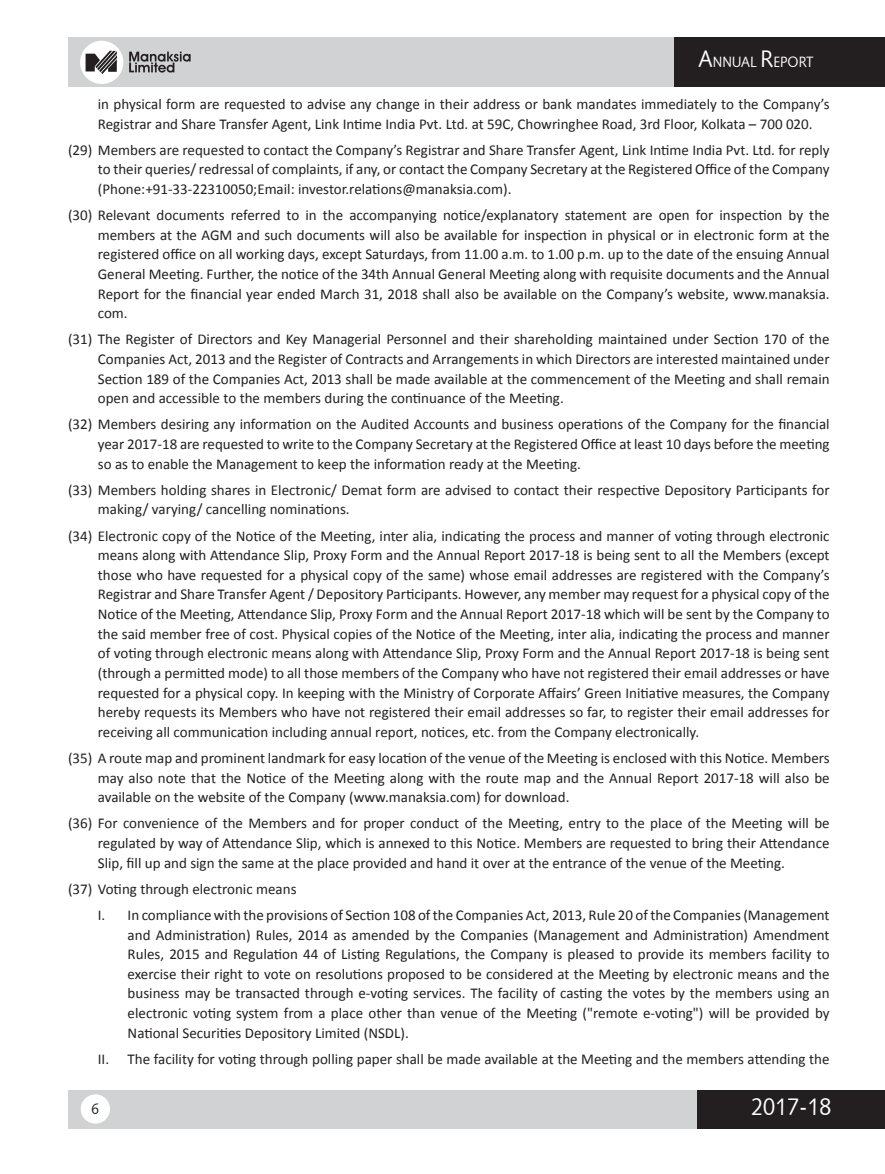
<style>
.page{position:relative;width:885px;height:1174px;background:#fff}
.page>*{position:absolute;margin:0;border:0;box-sizing:border-box;transform-origin:0 0}
.t1{font:24px "Humanist 531 BT Roman A";color:#fff;scale:.9 1}
.t2{font:15px/19.6px "Calibri";color:#231f20;text-align:justify}
.t3{font:15px "Humanist 531 BT Roman A";color:#fff;scale:.9 1}
.t4{font:15px "Humanist 531 BT Roman A";color:#231f20;scale:.9 1}
.s1{font-size:24px}
</style>
<div class="page">
<div style="left:68px;top:38px;width:816px;height:49px;background:#d1d2d4"></div>
<div style="left:68px;top:1089px;width:816px;height:39px;background:#d1d2d4"></div>
<div style="left:674px;top:38px;width:210px;height:49px;background:#231f20"></div>
<div style="left:697px;top:1089px;width:187px;height:39px;background:#231f20"></div>
<div style="left:81px;top:1094px;width:29px;height:29px;background:#fff;border-radius:50%"></div>
<svg style="left:129px;top:52px;width:61px;height:21px"></svg>
<div style="left:80px;top:41px;width:43px;height:43px;background:#fff;border-radius:50%"></div>
<svg style="left:86px;top:51px;width:31px;height:23px"></svg>
<p class="t3" style="left:698px;top:53px;width:130px"><span class="s1">A</span>NNUAL <span class="s1">R</span>EPORT</p>
<p class="t2" style="left:98px;top:94px;width:733px">in physical form are requested to advise any change in their address or bank mandates immediately to the Company’s<br>Registrar and Share Transfer Agent, Link Intime India Pvt. Ltd. at 59C, Chowringhee Road, 3rd Floor, Kolkata – 700 020.</p>
<p class="t2" style="left:98px;top:140px;width:733px;text-indent:-30px">(29) Members are requested to contact the Company’s Registrar and Share Transfer Agent, Link Intime India Pvt. Ltd. for reply to their queries/ redressal of complaints, if any, or contact the Company Secretary at the Registered Office of the Company (Phone:+91-33-22310050;Email: investor.relations@manaksia.com).</p>
<p class="t2" style="left:98px;top:205px;width:733px;text-indent:-30px">(30) Relevant documents referred to in the accompanying notice/explanatory statement are open for inspection by the members at the AGM and such documents will also be available for inspection in physical or in electronic form at the registered office on all working days, except Saturdays, from 11.00 a.m. to 1.00 p.m. up to the date of the ensuing Annual General Meeting. Further, the notice of the 34th Annual General Meeting along with requisite documents and the Annual Report for the financial year ended March 31, 2018 shall also be available on the Company’s website, www.manaksia. com.</p>
<p class="t2" style="left:98px;top:330px;width:733px;text-indent:-30px">(31) The Register of Directors and Key Managerial Personnel and their shareholding maintained under Section 170 of the Companies Act, 2013 and the Register of Contracts and Arrangements in which Directors are interested maintained under Section 189 of the Companies Act, 2013 shall be made available at the commencement of the Meeting and shall remain open and accessible to the members during the continuance of the Meeting.</p>
<p class="t2" style="left:98px;top:415px;width:733px;text-indent:-30px">(32) Members desiring any information on the Audited Accounts and business operations of the Company for the financial year 2017-18 are requested to write to the Company Secretary at the Registered Office at least 10 days before the meeting so as to enable the Management to keep the information ready at the Meeting.</p>
<p class="t2" style="left:98px;top:480px;width:733px;text-indent:-30px">(33) Members holding shares in Electronic/ Demat form are advised to contact their respective Depository Participants for making/ varying/ cancelling nominations.</p>
<p class="t2" style="left:98px;top:526px;width:733px;text-indent:-30px">(34) Electronic copy of the Notice of the Meeting, inter alia, indicating the process and manner of voting through electronic means along with Attendance Slip, Proxy Form and the Annual Report 2017-18 is being sent to all the Members (except those who have requested for a physical copy of the same) whose email addresses are registered with the Company’s Registrar and Share Transfer Agent / Depository Participants. However, any member may request for a physical copy of the Notice of the Meeting, Attendance Slip, Proxy Form and the Annual Report 2017-18 which will be sent by the Company to the said member free of cost. Physical copies of the Notice of the Meeting, inter alia, indicating the process and manner of voting through electronic means along with Attendance Slip, Proxy Form and the Annual Report 2017-18 is being sent (through a permitted mode) to all those members of the Company who have not registered their email addresses or have requested for a physical copy. In keeping with the Ministry of Corporate Affairs’ Green Initiative measures, the Company hereby requests its Members who have not registered their email addresses so far, to register their email addresses for receiving all communication including annual report, notices, etc. from the Company electronically.</p>
<p class="t2" style="left:98px;top:748px;width:733px;text-indent:-30px">(35) A route map and prominent landmark for easy location of the venue of the Meeting is enclosed with this Notice. Members may also note that the Notice of the Meeting along with the route map and the Annual Report 2017-18 will also be available on the website of the Company (www.manaksia.com) for download.</p>
<p class="t2" style="left:98px;top:813px;width:733px;text-indent:-30px">(36) For convenience of the Members and for proper conduct of the Meeting, entry to the place of the Meeting will be regulated by way of Attendance Slip, which is annexed to this Notice. Members are requested to bring their Attendance Slip, fill up and sign the same at the place provided and hand it over at the entrance of the venue of the Meeting.</p>
<p class="t2" style="left:98px;top:875px;width:733px;line-height:26.1px;text-indent:-30px">(37) Voting through electronic means<br>I. In compliance with the provisions of Section 108 of the Companies Act, 2013, Rule 20 of the Companies (Management</p>
<p class="t2" style="left:128px;top:924px;width:703px">and Administration) Rules, 2014 as amended by the Companies (Management and Administration) Amendment Rules, 2015 and Regulation 44 of Listing Regulations, the Company is pleased to provide its members facility to exercise their right to vote on resolutions proposed to be considered at the Meeting by electronic means and the business may be transacted through e-voting services. The facility of casting the votes by the members using an electronic voting system from a place other than venue of the Meeting ("remote e-voting") will be provided by National Securities Depository Limited (NSDL).</p>
<p class="t2" style="left:98px;top:1049px;width:733px">II. The facility for voting through polling paper shall be made available at the Meeting and the members attending the</p>
<p class="t4" style="left:92px;top:1099px;width:10px">6</p>
<h1 class="t1" style="left:751px;top:1092px;width:91px">2017-18</h1>
</div>
